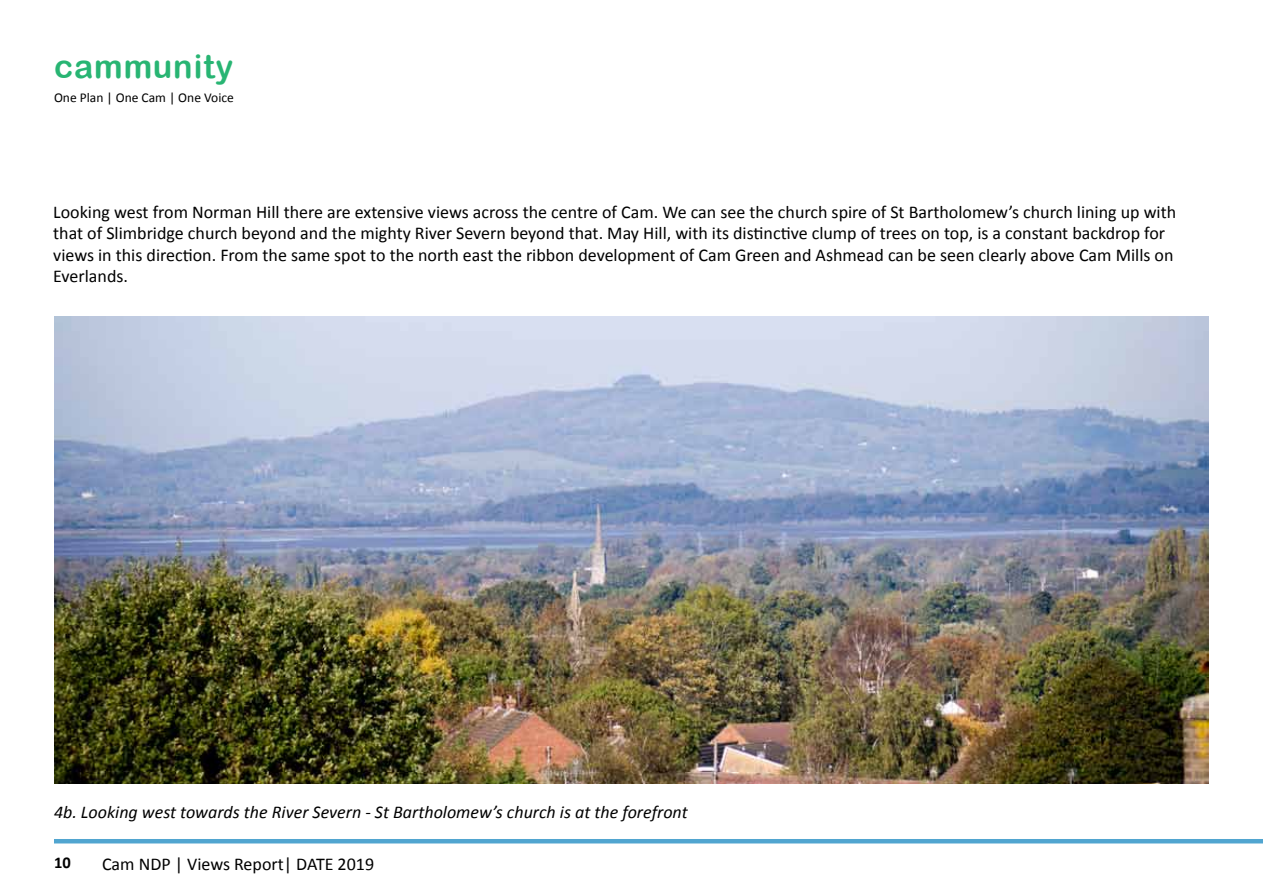
<style>
.page{position:relative;width:1263px;height:893px;background:#fff}
.page>*{position:absolute;margin:0;border:0;box-sizing:border-box;transform-origin:0 0}
.t1{font:33px "Arial Rounded MT Bold";letter-spacing:.03em;color:#28b573}
.t2{font:18px/21.6px "Calibri";color:#000}
.t3{font:italic 18px "Calibri";color:#000}
.t4{font:700 16.5px "Calibri";color:#000}
.t5{font:13.5px "Calibri";color:#000}
</style>
<div class="page">
<hr style="left:54px;top:839px;width:1209px;height:4px;background:#51a5d0">
<img style="left:55px;top:316px;width:1153px;height:467px">
<h1 class="t1" style="left:54px;top:47px;width:181px">cammunity</h1>
<p class="t5" style="left:54px;top:89px;width:181px">One Plan | One Cam | One Voice</p>
<p class="t2" style="left:53px;top:201px;width:1124px">Looking west from Norman Hill there are extensive views across the centre of Cam. We can see the church spire of St Bartholomew’s church lining up with that of Slimbridge church beyond and the mighty River Severn beyond that. May Hill, with its distinctive clump of trees on top, is a constant backdrop for views in this direction. From the same spot to the north east the ribbon development of Cam Green and Ashmead can be seen clearly above Cam Mills on Everlands.</p>
<p class="t3" style="left:54px;top:800px;width:635px">4b. Looking west towards the River Severn - St Bartholomew’s church is at the forefront</p>
<p class="t4" style="left:54px;top:852px;width:18px">10</p>
<p class="t2" style="left:102px;top:853px;width:274px">Cam NDP | Views Report| DATE 2019</p>
</div>
